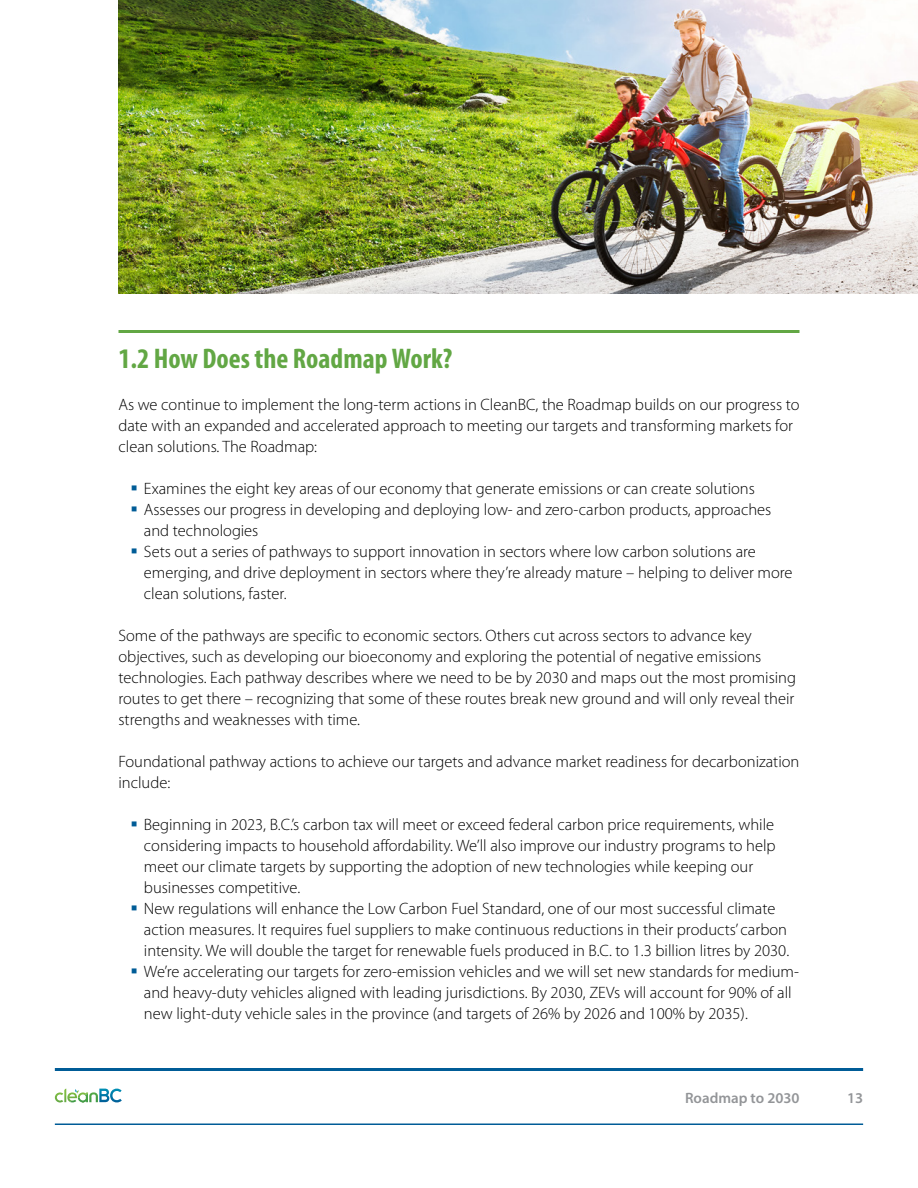
<style>
.page{position:relative;width:918px;height:1188px;background:#fff}
.page>*{position:absolute;margin:0;border:0;box-sizing:border-box;transform-origin:0 0}
.t1{font:700 condensed 28.5px "Myriad Pro";color:#62a744}
.t2{font:300 16.5px/21px "Myriad Pro";color:#000}
.t3{font:600 15px "Myriad Pro";color:#939598}
</style>
<div class="page">
<svg style="left:55px;top:1089px;width:67px;height:13px"></svg>
<hr style="left:55px;top:1068px;width:808px;height:3px;background:#005c97">
<hr style="left:55px;top:1124px;width:808px;height:1px;background:#005c97">
<hr style="left:118px;top:330px;width:682px;height:3px;background:#62a744">
<img style="left:118px;top:0;width:800px;height:294px">
<h1 class="t1" style="left:118px;top:340px;width:335px">1.2 How Does the Roadmap Work?</h1>
<p class="t2" style="left:118px;top:394px;width:683px">As we continue to implement the long-term actions in CleanBC, the Roadmap builds on our progress to date with an expanded and accelerated approach to meeting our targets and transforming markets for clean solutions. The Roadmap:</p>
<p class="t2" style="left:144px;top:478px;width:650px">Examines the eight key areas of our economy that generate emissions or can create solutions Assesses our progress in developing and deploying low- and zero-carbon products, approaches and technologies<br>Sets out a series of pathways to support innovation in sectors where low carbon solutions are emerging, and drive deployment in sectors where they’re already mature – helping to deliver more clean solutions, faster.</p>
<p class="t2" style="left:118px;top:625px;width:679px">Some of the pathways are specific to economic sectors. Others cut across sectors to advance key objectives, such as developing our bioeconomy and exploring the potential of negative emissions technologies. Each pathway describes where we need to be by 2030 and maps out the most promising routes to get there – recognizing that some of these routes break new ground and will only reveal their strengths and weaknesses with time.</p>
<p class="t2" style="left:118px;top:751px;width:682px">Foundational pathway actions to achieve our targets and advance market readiness for decarbonization include:</p>
<p class="t2" style="left:144px;top:814px;width:657px">Beginning in 2023, B.C.’s carbon tax will meet or exceed federal carbon price requirements, while considering impacts to household affordability. We’ll also improve our industry programs to help meet our climate targets by supporting the adoption of new technologies while keeping our businesses competitive.<br>New regulations will enhance the Low Carbon Fuel Standard, one of our most successful climate action measures. It requires fuel suppliers to make continuous reductions in their products’ carbon intensity. We will double the target for renewable fuels produced in B.C. to 1.3 billion litres by 2030.<br>We’re accelerating our targets for zero-emission vehicles and we will set new standards for medium&shy;and heavy-duty vehicles aligned with leading jurisdictions. By 2030, ZEVs will account for 90% of all new light-duty vehicle sales in the province (and targets of 26% by 2026 and 100% by 2035).</p>
<p class="t3" style="left:685px;top:1088px;width:116px">Roadmap to 2030</p>
<p class="t3" style="left:847px;top:1088px;width:18px">13</p>
</div>
